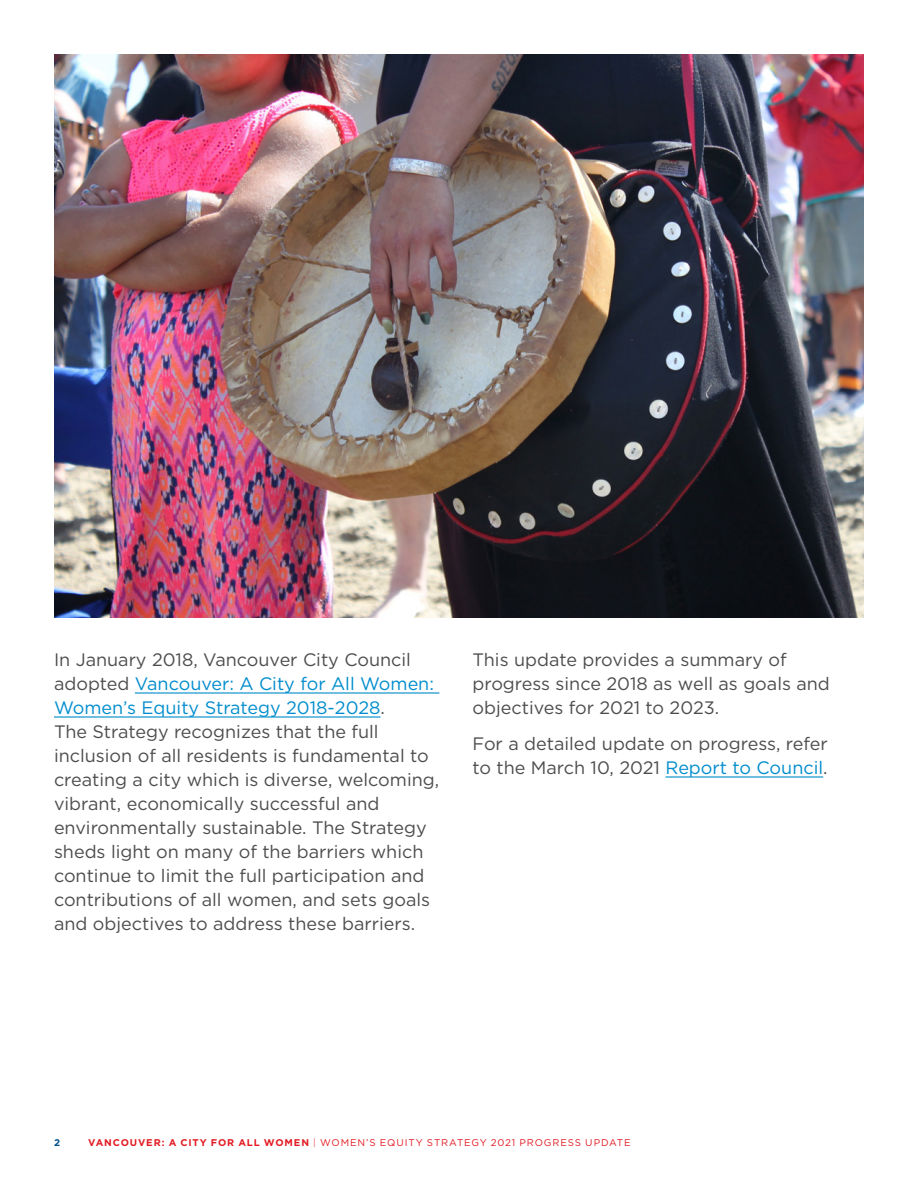
<style>
.page{position:relative;width:918px;height:1188px;background:#fff}
.page>*{position:absolute;margin:0;border:0;box-sizing:border-box;transform-origin:0 0}
.t1{font:18px/24px "Gotham HTF";color:#4d4d4f}
.t2{font:9.75px "Gotham HTF";letter-spacing:.085em;color:#e31b23}
.t3{font:700 9.75px "Gotham HTF";color:#00518a}
.s1{color:#008dcd}
.s2{font-weight:700}
.s3{font-weight:300}
</style>
<div class="page">
<hr style="left:135px;top:692px;width:304px;height:2px;background:#008dcd">
<hr style="left:54px;top:716px;width:326px;height:2px;background:#008dcd">
<hr style="left:666px;top:776px;width:157px;height:2px;background:#008dcd">
<img style="left:54px;top:54px;width:810px;height:564px">
<p class="t1" style="left:54px;top:647px;width:387px">In January 2018, Vancouver City Council adopted <span class="s1">Vancouver: A City for All Women:<br>Women’s Equity Strategy 2018-2028</span>.<br>The Strategy recognizes that the full inclusion of all residents is fundamental to creating a city which is diverse, welcoming, vibrant, economically successful and environmentally sustainable. The Strategy sheds light on many of the barriers which continue to limit the full participation and contributions of all women, and sets goals and objectives to address these barriers.</p>
<p class="t1" style="left:472px;top:647px;width:359px">This update provides a summary of progress since 2018 as well as goals and objectives for 2021 to 2023.</p>
<p class="t1" style="left:472px;top:731px;width:357px">For a detailed update on progress, refer to the March 10, 2021 <span class="s1">Report to Council</span>.</p>
<p class="t3" style="left:54px;top:1137px;width:8px">2</p>
<p class="t2" style="left:88px;top:1137px;width:544px"><span class="s2">VANCOUVER: A CITY FOR ALL WOMEN</span> <span class="s3">|</span> WOMEN’S EQUITY STRATEGY 2021 PROGRESS UPDATE</p>
</div>
